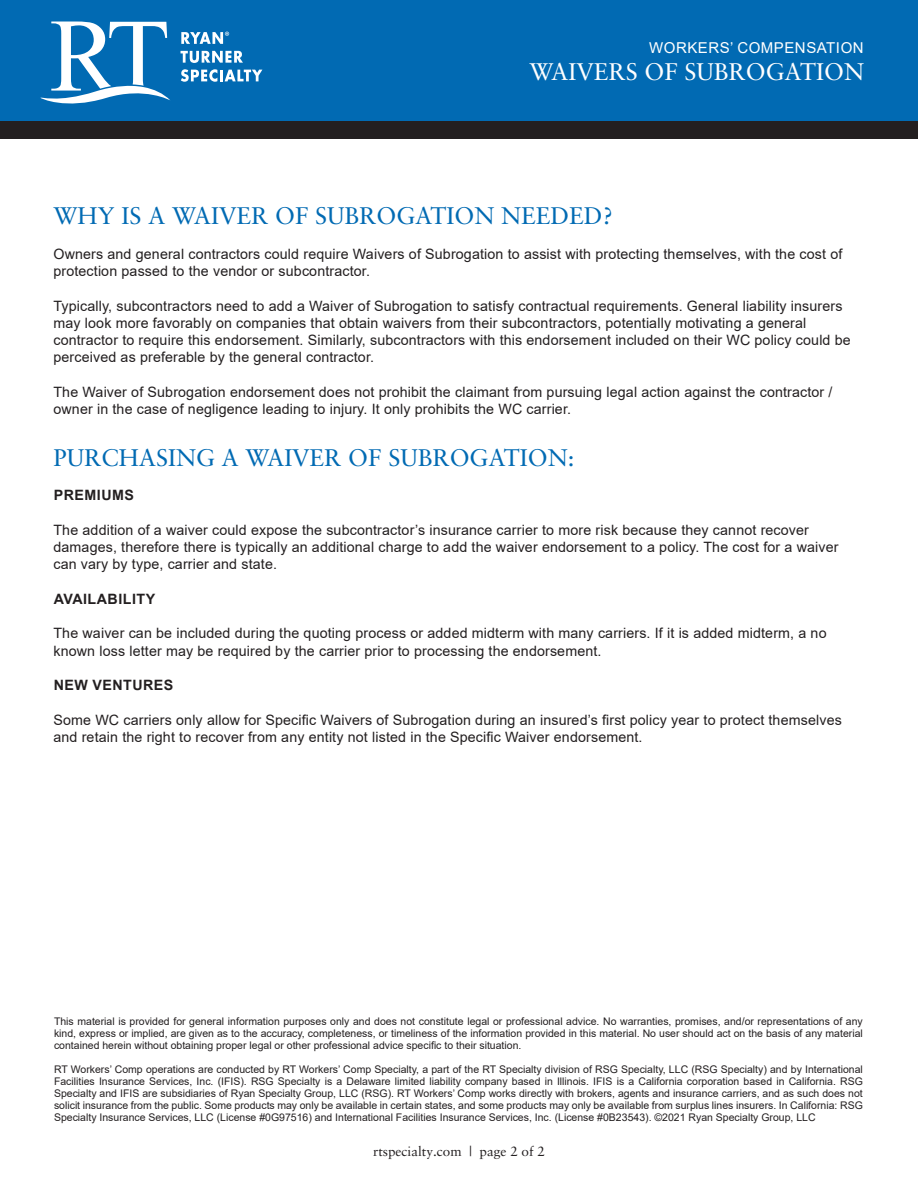
<style>
.page{position:relative;width:918px;height:1188px;background:#fff}
.page>*{position:absolute;margin:0;border:0;box-sizing:border-box;transform-origin:0 0}
.Body_Copy_-_Bullets{font:24px "Sabon LT Pro";color:#016ab3}
.PG1_-_Industry_PG_2{font:24px "Sabon LT Pro";color:#fff}
.PG1_-_Industry_PG_2-2{font:15px "Arial";letter-spacing:.035em;color:#fff}
.Body_Copy_-_Bullets-2{font:14.25px/17.2px "Arial";letter-spacing:.01em;color:#231f20}
.Brkhd_-_2{font:700 14.25px "Arial";letter-spacing:.035em;color:#231f20}
.Chart_-_RISK_TXT{font:13.5px "Sabon LT Pro";color:#231f20}
.t1{font:10.5px/12px "Arial";color:#231f20;text-align:justify}
</style>
<div class="page">
<div style="left:0;top:0;width:918px;height:121px;background:#016ab3"></div>
<div style="left:0;top:121px;width:918px;height:17px;background:#231f20"></div>
<svg style="left:40px;top:22px;width:130px;height:82px"></svg>
<svg style="left:181px;top:51px;width:62px;height:12px"></svg>
<svg style="left:181px;top:69px;width:81px;height:13px"></svg>
<svg style="left:181px;top:32px;width:48px;height:12px"></svg>
<p class="PG1_-_Industry_PG_2-2" style="left:649px;top:38px;width:216px">WORKERS’ COMPENSATION</p>
<p class="PG1_-_Industry_PG_2" style="left:530px;top:57px;width:336px">WAIVERS OF SUBROGATION</p>
<p class="Body_Copy_-_Bullets" style="left:53px;top:201px;width:561px">WHY IS A WAIVER OF SUBROGATION NEEDED?</p>
<p class="Body_Copy_-_Bullets-2" style="left:53px;top:245px;width:790px">Owners and general contractors could require Waivers of Subrogation to assist with protecting themselves, with the cost of protection passed to the vendor or subcontractor.</p>
<p class="Body_Copy_-_Bullets-2" style="left:53px;top:297px;width:799px">Typically, subcontractors need to add a Waiver of Subrogation to satisfy contractual requirements. General liability insurers may look more favorably on companies that obtain waivers from their subcontractors, potentially motivating a general contractor to require this endorsement. Similarly, subcontractors with this endorsement included on their WC policy could be perceived as preferable by the general contractor.</p>
<p class="Body_Copy_-_Bullets-2" style="left:53px;top:383px;width:781px">The Waiver of Subrogation endorsement does not prohibit the claimant from pursuing legal action against the contractor / owner in the case of negligence leading to injury. It only prohibits the WC carrier.</p>
<p class="Body_Copy_-_Bullets" style="left:53px;top:442px;width:523px">PURCHASING A WAIVER OF SUBROGATION:</p>
<p class="Brkhd_-_2" style="left:54px;top:485px;width:82px">PREMIUMS</p>
<p class="Body_Copy_-_Bullets-2" style="left:53px;top:521px;width:787px">The addition of a waiver could expose the subcontractor’s insurance carrier to more risk because they cannot recover damages, therefore there is typically an additional charge to add the waiver endorsement to a policy. The cost for a waiver can vary by type, carrier and state.</p>
<p class="Brkhd_-_2" style="left:54px;top:589px;width:103px">AVAILABILITY</p>
<p class="Body_Copy_-_Bullets-2" style="left:53px;top:625px;width:775px">The waiver can be included during the quoting process or added midterm with many carriers. If it is added midterm, a no known loss letter may be required by the carrier prior to processing the endorsement.</p>
<p class="Brkhd_-_2" style="left:54px;top:675px;width:121px">NEW VENTURES</p>
<p class="Body_Copy_-_Bullets-2" style="left:53px;top:711px;width:790px">Some WC carriers only allow for Specific Waivers of Subrogation during an insured’s first policy year to protect themselves and retain the right to recover from any entity not listed in the Specific Waiver endorsement.</p>
<p class="t1" style="left:54px;top:1016px;width:810px">This material is provided for general information purposes only and does not constitute legal or professional advice. No warranties, promises, and/or representations of any kind, express or implied, are given as to the accuracy, completeness, or timeliness of the information provided in this material. No user should act on the basis of any material contained herein without obtaining proper legal or other professional advice specific to their situation.</p>
<p class="t1" style="left:54px;top:1064px;width:810px">RT Workers’ Comp operations are conducted by RT Workers’ Comp Specialty, a part of the RT Specialty division of RSG Specialty, LLC (RSG Specialty) and by International Facilities Insurance Services, Inc. (IFIS). RSG Specialty is a Delaware limited liability company based in Illinois. IFIS is a California corporation based in California. RSG Specialty and IFIS are subsidiaries of Ryan Specialty Group, LLC (RSG). RT Workers’ Comp works directly with brokers, agents and insurance carriers, and as such does not solicit insurance from the public. Some products may only be available in certain states, and some products may only be available from surplus lines insurers. In California: RSG Specialty Insurance Services, LLC (License #0G97516) and International Facilities Insurance Services, Inc. (License #0B23543). ©2021 Ryan Specialty Group, LLC</p>
<p class="Chart_-_RISK_TXT" style="left:373px;top:1143px;width:173px">rtspecialty.com | page 2 of 2</p>
</div>
